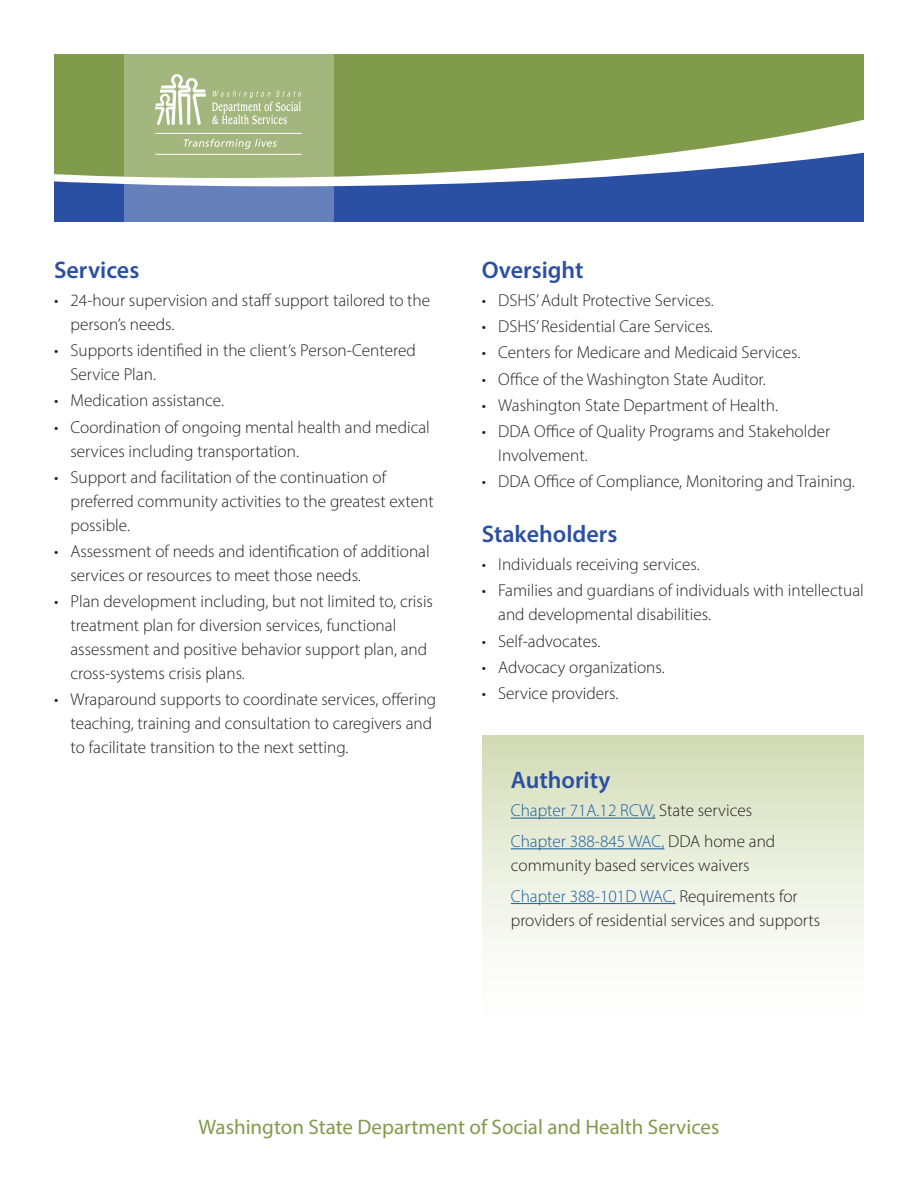
<style>
.page{position:relative;width:918px;height:1188px;background:#fff}
.page>*{position:absolute;margin:0;border:0;box-sizing:border-box;transform-origin:0 0}
.t1{font:600 24px "Myriad Pro";color:#2b50a3}
.t2{font:21px "Myriad Pro";color:#809b4c}
.t3{font:300 17.25px/24px "Myriad Pro";color:#231f20}
.t4{font:300 17.25px "Myriad Pro";color:#175d9e}
.s1{color:#231f20}
.s2{color:#175d9e}
</style>
<div class="page">
<div style="left:54px;top:97px;width:810px;height:125px;background:#2b50a3"></div>
<svg style="left:54px;top:54px;width:810px;height:133px;background:#88a169"></svg>
<svg style="left:124px;top:54px;width:210px;height:168px;background:#98ac95"></svg>
<svg style="left:212px;top:91px;width:89px;height:33px;background:#b3c394"></svg>
<svg style="left:155px;top:74px;width:51px;height:51px;background:#c6d1ae"></svg>
<hr style="left:155px;top:133px;width:147px;height:1px;background:#fff">
<hr style="left:155px;top:154px;width:147px;height:1px;background:#fff">
<svg style="left:184px;top:139px;width:93px;height:10px"></svg>
<div style="left:483px;top:735px;width:381px;height:291px;background:linear-gradient(to bottom,#d3dcb8,#fff)"></div>
<hr style="left:511px;top:818px;width:145px;height:1px;background:#175d9e">
<hr style="left:511px;top:848px;width:153px;height:1px;background:#175d9e">
<hr style="left:511px;top:903px;width:165px;height:1px;background:#175d9e">
<p class="t1" style="left:54px;top:254px;width:87px">Services</p>
<p class="t3" style="left:70px;top:288px;width:361px;text-indent:-16px">• 24-hour supervision and staff support tailored to the person’s needs.</p>
<p class="t3" style="left:70px;top:338px;width:347px;text-indent:-16px">• Supports identified in the client’s Person-Centered<br>Service Plan.</p>
<p class="t3" style="left:54px;top:388px;width:172px">• Medication assistance.</p>
<p class="t3" style="left:70px;top:415px;width:361px;text-indent:-16px">• Coordination of ongoing mental health and medical services including transportation.</p>
<p class="t3" style="left:70px;top:465px;width:365px;text-indent:-16px">• Support and facilitation of the continuation of preferred community activities to the greatest extent possible.</p>
<p class="t3" style="left:70px;top:539px;width:361px;text-indent:-16px">• Assessment of needs and identification of additional services or resources to meet those needs.</p>
<p class="t3" style="left:70px;top:589px;width:364px;text-indent:-16px">• Plan development including, but not limited to, crisis treatment plan for diversion services, functional assessment and positive behavior support plan, and cross-systems crisis plans.</p>
<p class="t3" style="left:70px;top:687px;width:367px;text-indent:-16px">• Wraparound supports to coordinate services, offering teaching, training and consultation to caregivers and to facilitate transition to the next setting.</p>
<p class="t1" style="left:482px;top:254px;width:103px">Oversight</p>
<p class="t3" style="left:482px;top:288px;width:234px">• DSHS’ Adult Protective Services.</p>
<p class="t3" style="left:482px;top:314px;width:233px">• DSHS’ Residential Care Services.</p>
<p class="t3" style="left:482px;top:340px;width:320px">• Centers for Medicare and Medicaid Services.</p>
<p class="t3" style="left:482px;top:367px;width:286px">• Office of the Washington State Auditor.</p>
<p class="t3" style="left:482px;top:393px;width:298px">• Washington State Department of Health.</p>
<p class="t3" style="left:498px;top:419px;width:334px;text-indent:-16px">• DDA Office of Quality Programs and Stakeholder<br>Involvement.</p>
<p class="t3" style="left:482px;top:469px;width:375px">• DDA Office of Compliance, Monitoring and Training.</p>
<p class="t1" style="left:482px;top:519px;width:137px">Stakeholders</p>
<p class="t3" style="left:482px;top:552px;width:220px">• Individuals receiving services.</p>
<p class="t3" style="left:498px;top:579px;width:367px;text-indent:-16px">• Families and guardians of individuals with intellectual and developmental disabilities.</p>
<p class="t3" style="left:482px;top:629px;width:120px">• Self-advocates.</p>
<p class="t3" style="left:482px;top:655px;width:185px">• Advocacy organizations.</p>
<p class="t3" style="left:482px;top:681px;width:138px">• Service providers.</p>
<p class="t1" style="left:511px;top:765px;width:101px">Authority</p>
<p class="t4" style="left:511px;top:800px;width:243px">Chapter 71A.12 RCW, <span class="s1">State services</span></p>
<p class="t3" style="left:511px;top:829px;width:266px"><span class="s2">Chapter 388-845 WAC,</span> DDA home and community based services waivers</p>
<p class="t3" style="left:511px;top:884px;width:311px"><span class="s2">Chapter 388-101D WAC,</span> Requirements for providers of residential services and supports</p>
<p class="t2" style="left:199px;top:1114px;width:522px">Washington State Department of Social and Health Services</p>
</div>
